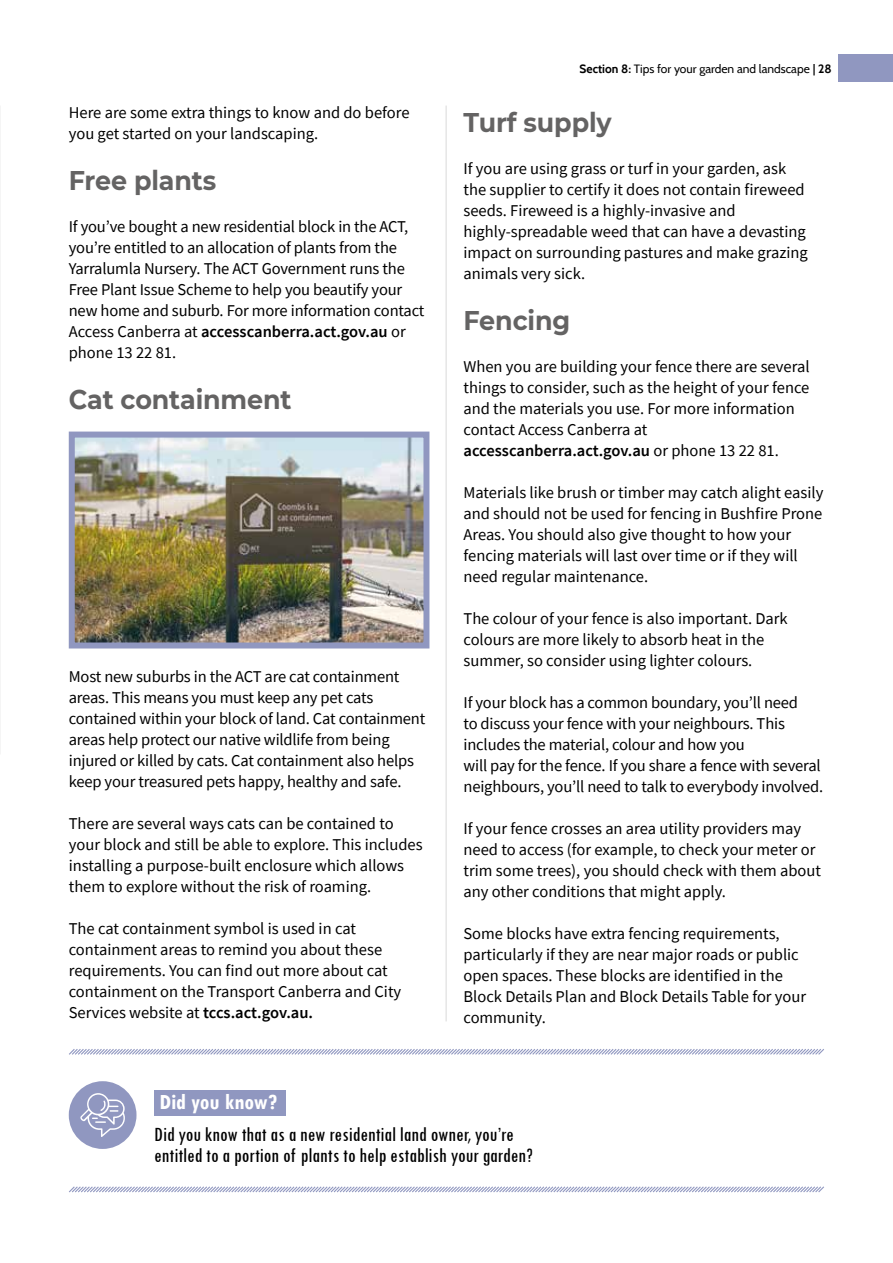
<style>
.page{position:relative;width:893px;height:1263px;background:#fff}
.page>*{position:absolute;margin:0;border:0;box-sizing:border-box;transform-origin:0 0}
.t1{font:700 27px "Montserrat";letter-spacing:-.005em;color:#646363;scale:.94 1}
.t2{font:700 condensed 22.95px "Tw Cen";color:#fff}
.t3{font:condensed 21px/21px "Tw Cen";color:#000}
.t4{font:16.5px/21px "Source Sans Pro";color:#000}
.t5{font:12px "Cabin";color:#000}
.s1{font-weight:600}
.s2{font-weight:700}
</style>
<div class="page">
<div style="left:839px;top:54px;width:54px;height:27px;background:#9097c0"></div>
<div style="left:69px;top:1081px;width:68px;height:68px;background:#9097c0;border-radius:50%"></div>
<div style="left:154px;top:1090px;width:132px;height:25px;background:#9097c0"></div>
<svg style="left:69px;top:1049px;width:755px;height:6px"></svg>
<svg style="left:69px;top:1186px;width:755px;height:7px"></svg>
<hr style="left:446px;top:106px;width:1px;height:915px;background:#dadada">
<svg style="left:80px;top:1093px;width:45px;height:44px"></svg>
<img style="left:76px;top:439px;width:346px;height:202px">
<div style="left:69px;top:432px;width:360px;height:216px;border:6px solid #9097c0"></div>
<p class="t4" style="left:69px;top:102px;width:342px">Here are some extra things to know and do before you get started on your landscaping.</p>
<h1 class="t1" style="left:69px;top:161px;width:158px">Free plants</h1>
<p class="t4" style="left:69px;top:216px;width:357px">If you’ve bought a new residential block in the ACT, you’re entitled to an allocation of plants from the Yarralumla Nursery. The ACT Government runs the Free Plant Issue Scheme to help you beautify your new home and suburb. For more information contact Access Canberra at <span class="s1">accesscanberra.act.gov.au</span> or phone 13 22 81.</p>
<h1 class="t1" style="left:69px;top:380px;width:239px">Cat containment</h1>
<p class="t4" style="left:69px;top:666px;width:358px">Most new suburbs in the ACT are cat containment areas. This means you must keep any pet cats contained within your block of land. Cat containment areas help protect our native wildlife from being injured or killed by cats. Cat containment also helps keep your treasured pets happy, healthy and safe.</p>
<p class="t4" style="left:69px;top:813px;width:355px">There are several ways cats can be contained to your block and still be able to explore. This includes installing a purpose-built enclosure which allows them to explore without the risk of roaming.</p>
<p class="t4" style="left:69px;top:918px;width:334px">The cat containment symbol is used in cat containment areas to remind you about these requirements. You can find out more about cat containment on the Transport Canberra and City Services website at <span class="s1">tccs.act.gov.au.</span></p>
<h2 class="t2" style="left:159px;top:1088px;width:119px">Did you know?</h2>
<p class="t5" style="left:579px;top:61px;width:254px"><span class="s2">Section 8:</span> Tips for your garden and landscape <span class="s2">| 28</span></p>
<h1 class="t1" style="left:463px;top:103px;width:159px">Turf supply</h1>
<p class="t4" style="left:463px;top:158px;width:346px">If you are using grass or turf in your garden, ask the supplier to certify it does not contain fireweed seeds. Fireweed is a highly-invasive and highly-spreadable weed that can have a devasting impact on surrounding pastures and make grazing animals very sick.</p>
<h1 class="t1" style="left:463px;top:301px;width:115px">Fencing</h1>
<p class="t4" style="left:463px;top:356px;width:348px">When you are building your fence there are several things to consider, such as the height of your fence and the materials you use. For more information contact Access Canberra at <span class="s1">accesscanberra.act.gov.au</span> or phone 13 22 81.</p>
<p class="t4" style="left:463px;top:482px;width:361px">Materials like brush or timber may catch alight easily and should not be used for fencing in Bushfire Prone Areas. You should also give thought to how your fencing materials will last over time or if they will need regular maintenance.</p>
<p class="t4" style="left:463px;top:608px;width:326px">The colour of your fence is also important. Dark colours are more likely to absorb heat in the summer, so consider using lighter colours.</p>
<p class="t4" style="left:463px;top:692px;width:361px">If your block has a common boundary, you’ll need<br>to discuss your fence with your neighbours. This includes the material, colour and how you<br>will pay for the fence. If you share a fence with several neighbours, you’ll need to talk to everybody involved.</p>
<p class="t4" style="left:463px;top:818px;width:359px">If your fence crosses an area utility providers may need to access (for example, to check your meter or trim some trees), you should check with them about any other conditions that might apply.</p>
<p class="t4" style="left:463px;top:923px;width:344px">Some blocks have extra fencing requirements, particularly if they are near major roads or public open spaces. These blocks are identified in the Block Details Plan and Block Details Table for your community.</p>
<p class="t3" style="left:154px;top:1123px;width:380px">Did you know that as a new residential land owner, you’re entitled to a portion of plants to help establish your garden?</p>
</div>
